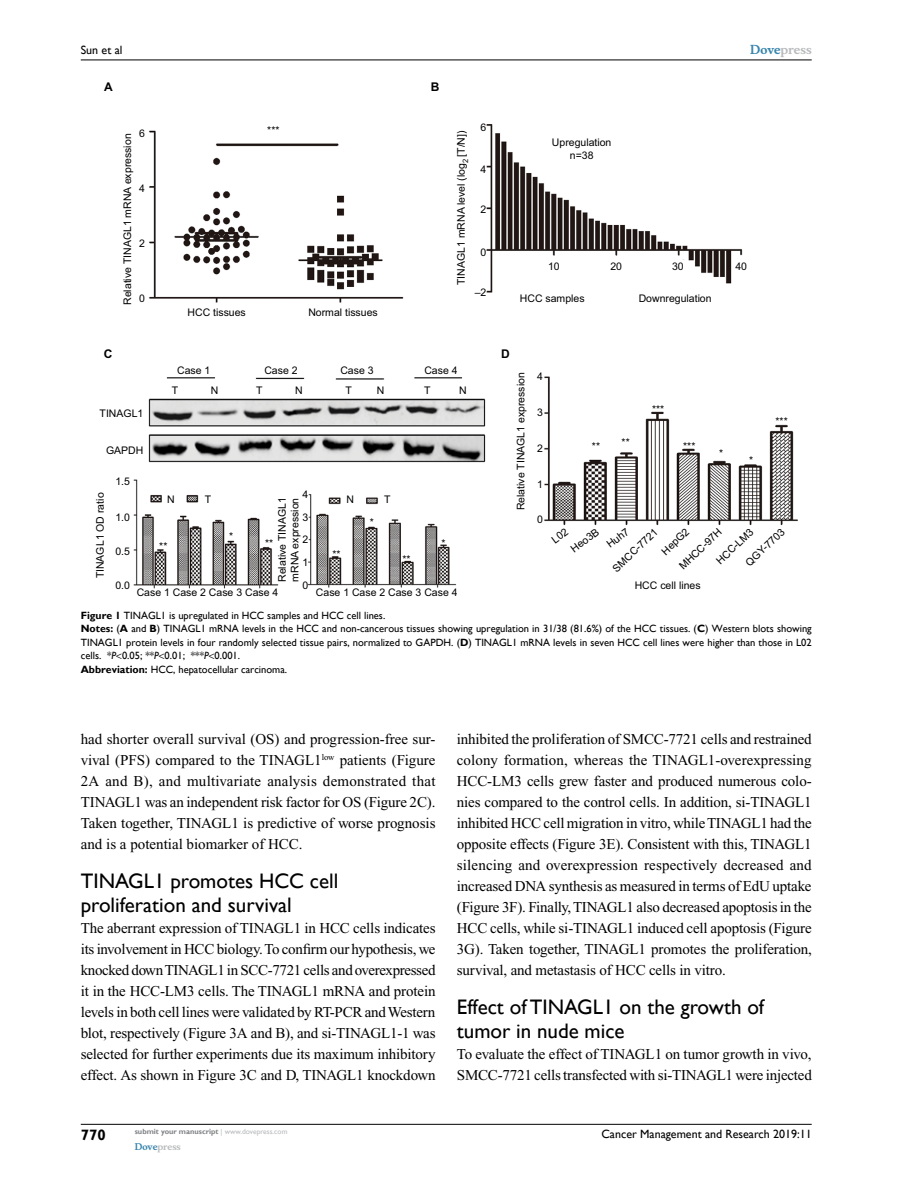
<style>
.page{position:relative;width:918px;height:1188px;background:#fff}
.page>*{position:absolute;margin:0;border:0;box-sizing:border-box;transform-origin:0 0}
.t1{font:21px/24px "Gill Sans";color:#000}
.t2{font:15px/21px "Times New Roman";letter-spacing:-.01em;color:#000;text-align:justify}
.t3{font:700 15px "Gill Sans";color:#000}
.t4{font:12px "Gill Sans";color:#000}
.t5{font:700 12px "Musee";color:#b8babc}
.t6{font:700 12px "Arial";color:#000}
.t7{font:10.5px/12.6px "Arial";color:#000;text-align:center}
.t8{font:10.5px/13.5px "Gill Sans";color:#000}
.t9{font:700 10.5px "Gill Sans";color:#000}
.t10{font:700 9px "Musee";color:#b8babc}
.t11{font:700 7.5px "Gill Sans";color:#808285}
.s1{color:#3785ad}
.s2{font-weight:400}
.s3{font-weight:700}
.s4{font-style:italic}
.s5{font-weight:400;color:#b8babc}
</style>
<div class="page">
<hr style="left:81px;top:1124px;width:731px;height:1px;background:#000">
<hr style="left:81px;top:60px;width:731px;height:1px;background:#000">
<img style="left:133px;top:125px;width:665px;height:464px">
<svg style="left:551px;top:528px;width:18px;height:15px"></svg>
<p class="t4" style="left:81px;top:43px;width:43px">Sun et al</p>
<p class="t6" style="left:104px;top:78px;width:10px">A</p>
<p class="t6" style="left:431px;top:78px;width:10px">B</p>
<p class="t7" style="left:139px;top:127px;width:7px">6</p>
<p class="t7" style="left:121px;top:305px;width:173px;rotate:-90deg">Relative TINAGL1 mRNA expression</p>
<p class="t7" style="left:139px;top:182px;width:7px">4</p>
<p class="t7" style="left:139px;top:237px;width:7px">2</p>
<p class="t7" style="left:139px;top:292px;width:7px">0</p>
<p class="t7" style="left:267px;top:124px;width:14px">***</p>
<p class="t7" style="left:188px;top:306px;width:60px">HCC tissues</p>
<p class="t7" style="left:308px;top:306px;width:71px">Normal tissues</p>
<p class="t7" style="left:455px;top:285px;width:156px;rotate:-90deg">TINAGL1 mRNA level (log<sub>2</sub> [T/N])</p>
<p class="t7" style="left:481px;top:121px;width:7px">6</p>
<p class="t7" style="left:481px;top:163px;width:7px">4</p>
<p class="t7" style="left:481px;top:203px;width:7px">2</p>
<p class="t7" style="left:481px;top:246px;width:7px">0</p>
<p class="t7" style="left:475px;top:286px;width:13px">–2</p>
<p class="t7" style="left:552px;top:136px;width:61px">Upregulation n=38</p>
<p class="t5" style="left:750px;top:43px;width:63px"><span class="s1">Dove</span>press</p>
<p class="t7" style="left:548px;top:259px;width:13px">10</p>
<p class="t7" style="left:610px;top:259px;width:13px">20</p>
<p class="t7" style="left:672px;top:259px;width:13px">30</p>
<p class="t7" style="left:735px;top:259px;width:13px">40</p>
<p class="t7" style="left:520px;top:292px;width:66px">HCC samples</p>
<p class="t7" style="left:639px;top:292px;width:74px">Downregulation</p>
<p class="t6" style="left:104px;top:346px;width:10px">C</p>
<p class="t6" style="left:501px;top:346px;width:10px">D</p>
<p class="t7" style="left:177px;top:364px;width:35px">Case 1</p>
<p class="t7" style="left:264px;top:364px;width:35px">Case 2</p>
<p class="t7" style="left:340px;top:364px;width:35px">Case 3</p>
<p class="t7" style="left:424px;top:364px;width:35px">Case 4</p>
<p class="t7" style="left:100px;top:407px;width:45px">TINAGL1</p>
<p class="t7" style="left:106px;top:444px;width:39px">GAPDH</p>
<p class="t7" style="left:115px;top:475px;width:16px">1.5</p>
<p class="t7" style="left:172px;top:384px;width:8px">T</p>
<p class="t7" style="left:211px;top:384px;width:9px">N</p>
<p class="t7" style="left:256px;top:384px;width:8px">T</p>
<p class="t7" style="left:295px;top:384px;width:9px">N</p>
<p class="t7" style="left:346px;top:384px;width:8px">T</p>
<p class="t7" style="left:377px;top:384px;width:9px">N</p>
<p class="t7" style="left:424px;top:384px;width:8px">T</p>
<p class="t7" style="left:459px;top:384px;width:9px">N</p>
<p class="t7" style="left:302px;top:488px;width:7px">4</p>
<p class="t7" style="left:94px;top:578px;width:87px;rotate:-90deg">TINAGL1 OD ratio</p>
<p class="t7" style="left:276px;top:582px;width:86px;text-align:left;rotate:-90deg">Relative TINAGL1 mRNA expression</p>
<p class="t7" style="left:167px;top:493px;width:9px">N</p>
<p class="t7" style="left:205px;top:493px;width:8px">T</p>
<p class="t7" style="left:347px;top:493px;width:9px">N</p>
<p class="t7" style="left:384px;top:493px;width:8px">T</p>
<p class="t7" style="left:302px;top:511px;width:7px">3</p>
<p class="t7" style="left:115px;top:511px;width:16px">1.0</p>
<p class="t7" style="left:370px;top:516px;width:6px">*</p>
<p class="t7" style="left:229px;top:530px;width:6px">*</p>
<p class="t7" style="left:302px;top:533px;width:7px">2</p>
<p class="t7" style="left:265px;top:537px;width:10px">**</p>
<p class="t7" style="left:442px;top:537px;width:6px">*</p>
<p class="t7" style="left:159px;top:540px;width:10px">**</p>
<p class="t7" style="left:115px;top:545px;width:16px">0.5</p>
<p class="t7" style="left:332px;top:548px;width:10px">**</p>
<p class="t7" style="left:402px;top:553px;width:10px">**</p>
<p class="t7" style="left:302px;top:556px;width:7px">1</p>
<p class="t7" style="left:115px;top:579px;width:16px">0.0</p>
<p class="t7" style="left:302px;top:579px;width:7px">0</p>
<p class="t7" style="left:137px;top:586px;width:143px">Case 1 Case 2 Case 3 Case 4</p>
<p class="t7" style="left:316px;top:586px;width:143px">Case 1 Case 2 Case 3 Case 4</p>
<p class="t7" style="left:515px;top:510px;width:140px;rotate:-90deg">Relative TINAGL1 expression</p>
<p class="t7" style="left:537px;top:370px;width:7px">4</p>
<p class="t7" style="left:537px;top:406px;width:7px">3</p>
<p class="t7" style="left:537px;top:442px;width:7px">2</p>
<p class="t7" style="left:537px;top:478px;width:7px">1</p>
<p class="t7" style="left:537px;top:513px;width:7px">0</p>
<p class="t7" style="left:592px;top:440px;width:10px">**</p>
<p class="t7" style="left:622px;top:436px;width:10px">**</p>
<p class="t7" style="left:652px;top:403px;width:14px">***</p>
<p class="t7" style="left:683px;top:440px;width:14px">***</p>
<p class="t7" style="left:719px;top:447px;width:6px">*</p>
<p class="t7" style="left:749px;top:454px;width:6px">*</p>
<p class="t7" style="left:776px;top:415px;width:14px">***</p>
<p class="t7" style="left:714px;top:558px;width:48px;rotate:-44deg">HCC-LM3</p>
<p class="t7" style="left:743px;top:560px;width:51px;rotate:-44deg">QGY-7703</p>
<p class="t7" style="left:610px;top:565px;width:59px;rotate:-44deg">SMCC-7721</p>
<p class="t7" style="left:659px;top:548px;width:35px;rotate:-44deg">HepG2</p>
<p class="t7" style="left:568px;top:545px;width:34px;rotate:-37deg">Heo3B</p>
<p class="t7" style="left:604px;top:540px;width:27px;rotate:-37deg">Huh7</p>
<p class="t7" style="left:676px;top:563px;width:56px;rotate:-44deg">MHCC-97H</p>
<p class="t7" style="left:635px;top:579px;width:67px">HCC cell lines</p>
<p class="t9" style="left:81px;top:609px;width:57px">Figure 1 <span class="s2">TINAGL</span></p>
<p class="t8" style="left:81px;top:608px;width:306px;text-indent:80px">1 is upregulated in HCC samples and HCC cell lines.<br><span class="s3">Notes:</span> (<span class="s3">A</span> and <span class="s3">B</span>) TINAGL</p>
<p class="t8" style="left:201px;top:622px;width:613px">1 mRNA levels in the HCC and non-cancerous tissues showing upregulation in 31/38 (81.6%) of the HCC tissues. (<span class="s3">C</span>) Western blots showing</p>
<p class="t8" style="left:81px;top:635px;width:14px">TINAGL</p>
<p class="t8" style="left:118px;top:635px;width:371px">1 protein levels in four randomly selected tissue pairs, normalized to GAPDH. (<span class="s3">D</span>) TINAGL</p>
<p class="t8" style="left:512px;top:635px;width:301px">1 mRNA levels in seven HCC cell lines were higher than those in L02</p>
<p class="t8" style="left:81px;top:649px;width:208px">cells. *<span class="s4">P</span> 0.05; **<span class="s4">P</span> 0.01; ***<span class="s4">P</span> 0.001.<br><span class="s3">Abbreviation:</span> HCC, hepatocellular carcinoma.</p>
<p class="t2" style="left:81px;top:728px;width:356px">had shorter overall survival (OS) and progression-free sur&shy;vival (PFS) compared to the TINAGL1<sup>low</sup> patients (Figure 2A and B), and multivariate analysis demonstrated that TINAGL1 was an independent risk factor for OS (Figure 2C).<br>Taken together, TINAGL1 is predictive of worse prognosis and is a potential biomarker of HCC.</p>
<h1 class="t1" style="left:81px;top:869px;width:26px">TINAGL</h1>
<h1 class="t1" style="left:81px;top:869px;width:259px;text-indent:73px">1 promotes HCC cell proliferation and survival</h1>
<p class="t2" style="left:81px;top:917px;width:356px">The aberrant expression of TINAGL1 in HCC cells indicates its involvement in HCC biology. To confirm our hypothesis, we knocked down TINAGL1 in SCC-7721 cells and overexpressed it in the HCC-LM3 cells. The TINAGL1 mRNA and protein levels in both cell lines were validated by RT-PCR and Western blot, respectively (Figure 3A and B), and si-TINAGL1-1 was selected for further experiments due its maximum inhibitory effect. As shown in Figure 3C and D, TINAGL1 knockdown</p>
<p class="t3" style="left:81px;top:1126px;width:26px">770</p>
<p class="t11" style="left:135px;top:1127px;width:154px">submit your manuscript <span class="s5">| www.dovepress.com</span></p>
<p class="t10" style="left:135px;top:1141px;width:48px"><span class="s1">Dove</span>press</p>
<p class="t2" style="left:457px;top:728px;width:357px">inhibited the proliferation of SMCC-7721 cells and restrained colony formation, whereas the TINAGL1-overexpressing HCC-LM3 cells grew faster and produced numerous colo&shy;nies compared to the control cells. In addition, si-TINAGL1 inhibited HCC cell migration in vitro, while TINAGL1 had the opposite effects (Figure 3E). Consistent with this, TINAGL1 silencing and overexpression respectively decreased and increased DNA synthesis as measured in terms of EdU uptake (Figure 3F). Finally, TINAGL1 also decreased apoptosis in the HCC cells, while si-TINAGL1 induced cell apoptosis (Figure 3G). Taken together, TINAGL1 promotes the proliferation, survival, and metastasis of HCC cells in vitro.</p>
<h1 class="t1" style="left:457px;top:995px;width:99px">Effect of TINAGL</h1>
<h1 class="t1" style="left:457px;top:995px;width:309px;text-indent:146px">1 on the growth of tumor in nude mice</h1>
<p class="t2" style="left:457px;top:1043px;width:357px">To evaluate the effect of TINAGL1 on tumor growth in vivo,<br>SMCC-7721 cells transfected with si-TINAGL1 were injected</p>
<p class="t4" style="left:601px;top:1127px;width:212px">Cancer Management and Research 2019:11</p>
</div>
